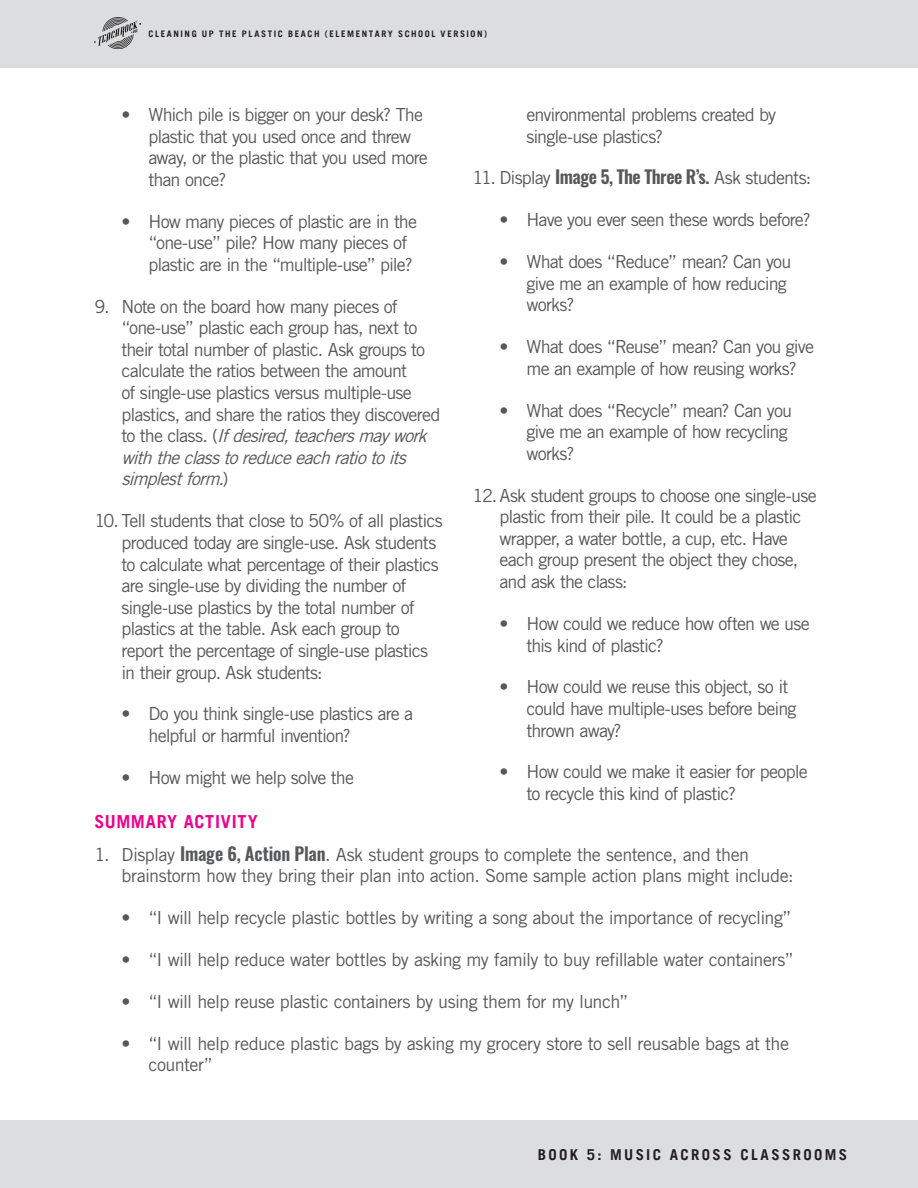
<style>
.page{position:relative;width:918px;height:1188px;background:#fff}
.page>*{position:absolute;margin:0;border:0;box-sizing:border-box;transform-origin:0 0}
.t1{font:18px/21.6px "Trade Gothic LT Std";letter-spacing:-.045em;color:#57585a}
.t2{font:18px/21.6px "Trade Gothic LT Std";letter-spacing:-.025em;color:#57585a}
.PINK_SECTION_HEADER{font:700 18px "Trade Gothic LT";letter-spacing:.045em;color:#ed028c}
.t3{font:700 15px "Trade Gothic LT";letter-spacing:.16em;color:#231f20}
.t4{font:700 9px "Trade Gothic LT";letter-spacing:.175em;color:#231f20}
.s1{font-style:italic}
.s2{font-family:"Oswald";font-weight:600}
</style>
<div class="page">
<div style="left:0;top:0;width:918px;height:68px;background:#dcdddf"></div>
<img style="left:94px;top:18px;width:46px;height:30px">
<div style="left:0;top:1120px;width:918px;height:68px;background:#dcdddf"></div>
<p class="t4" style="left:148px;top:28px;width:340px">CLEANING UP THE PLASTIC BEACH (ELEMENTARY SCHOOL VERSION)</p>
<p class="t1" style="left:148px;top:104px;width:281px;text-indent:-27px">• Which pile is bigger on your desk? The plastic that you used once and threw away, or the plastic that you used more than once?</p>
<p class="t1" style="left:148px;top:210px;width:270px;text-indent:-27px">• How many pieces of plastic are in the “one-use” pile? How many pieces of plastic are in the “multiple-use” pile?</p>
<p class="t1" style="left:122px;top:295px;width:320px;text-indent:-27px">9. Note on the board how many pieces of “one-use” plastic each group has, next to their total number of plastic. Ask groups to calculate the ratios between the amount<br>of single-use plastics versus multiple-use plastics, and share the ratios they discovered t o t h e c l a s s . ( <span class="s1">Ifdesired,teachersmaywork withtheclasstoreduceeachratiotoits simplestform.</span>)</p>
<p class="t1" style="left:122px;top:510px;width:323px;text-indent:-27px">10. Tell students that close to 50% of all plastics produced today are single-use. Ask students to calculate what percentage of their plastics are single-use by dividing the number of single-use plastics by the total number of plastics at the table. Ask each group to report the percentage of single-use plastics in their group. Ask students:</p>
<p class="t1" style="left:148px;top:703px;width:266px;text-indent:-27px">• Do you think single-use plastics are a helpful or harmful invention?</p>
<p class="t1" style="left:122px;top:766px;width:234px">• How might we help solve the</p>
<p class="t1" style="left:526px;top:104px;width:251px">environmental problems created by single-use plastics?</p>
<p class="t1" style="left:472px;top:167px;width:340px">11. Display <span class="s2">Image 5, The Three R’s.</span> Ask students:</p>
<p class="t1" style="left:500px;top:209px;width:313px">• Have you ever seen these words before?</p>
<p class="t1" style="left:526px;top:251px;width:266px;text-indent:-27px">• What does “Reduce” mean? Can you give me an example of how reducing works?</p>
<p class="t1" style="left:500px;top:336px;width:316px;text-align:center">• What does “Reuse” mean? Can you give me an example of how reusing works?</p>
<p class="t1" style="left:526px;top:399px;width:267px;text-indent:-27px">• What does “Recycle” mean? Can you give me an example of how recycling works?</p>
<p class="t1" style="left:500px;top:484px;width:319px;text-indent:-27px">12. Ask student groups to choose one single-use plastic from their pile. It could be a plastic wrapper, a water bottle, a cup, etc. Have each group present the object they chose, and ask the class:</p>
<p class="t1" style="left:526px;top:613px;width:285px;text-indent:-27px">• How could we reduce how often we use this kind of plastic?</p>
<p class="t1" style="left:526px;top:676px;width:272px;text-indent:-27px">• How could we reuse this object, so it could have multiple-uses before being thrown away?</p>
<p class="t1" style="left:526px;top:761px;width:283px;text-indent:-27px">• How could we make it easier for people to recycle this kind of plastic?</p>
<p class="PINK_SECTION_HEADER" style="left:94px;top:811px;width:165px">SUMMARY ACTIVITY</p>
<p class="t1" style="left:122px;top:843px;width:674px;text-indent:-27px">1. Display <span class="s2">Image 6, Action Plan</span>. Ask student groups to complete the sentence, and then brainstorm how they bring their plan into action. Some sample action plans might include:</p>
<p class="t1" style="left:122px;top:907px;width:672px">• “I will help recycle plastic bottles by writing a song about the importance of recycling”</p>
<p class="t2" style="left:122px;top:949px;width:674px">• “I will help reduce water bottles by asking my family to buy refillable water containers”</p>
<p class="t1" style="left:122px;top:991px;width:509px">• “I will help reuse plastic containers by using them for my lunch”</p>
<p class="t2" style="left:148px;top:1032px;width:642px;text-indent:-27px">• “I will help reduce plastic bags by asking my grocery store to sell reusable bags at the counter”</p>
<p class="t3" style="left:538px;top:1145px;width:311px">BOOK 5: MUSIC ACROSS CLASSROOMS</p>
</div>
